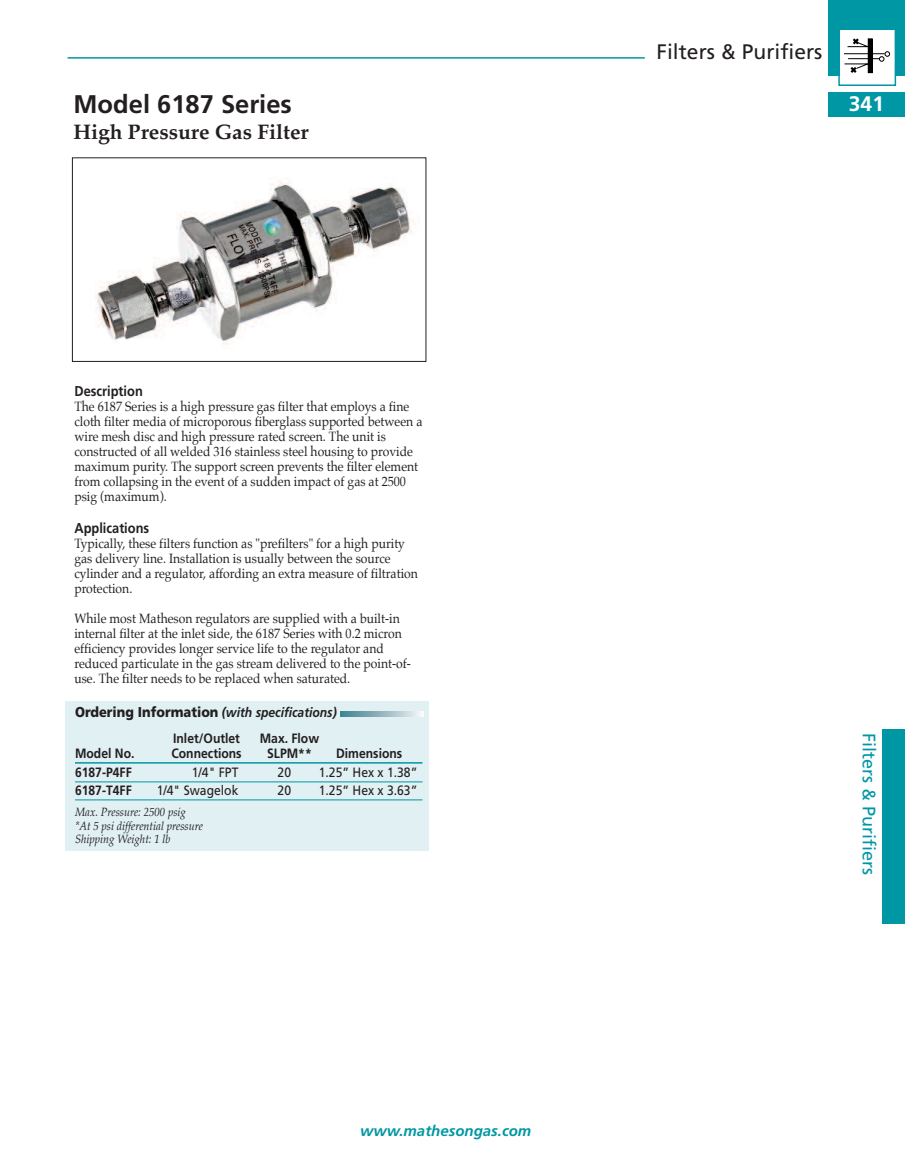
<style>
.page{position:relative;width:905px;height:1175px;background:#fff}
.page>*{position:absolute;margin:0;border:0;box-sizing:border-box;transform-origin:0 0}
.t1{font:700 25.5px "Frutiger";color:#231f20}
.t2{font:700 21px "Palatino";color:#231f20}
.t3{font:21px "Frutiger";color:#231f20}
.t4{font:700 21px "Frutiger";color:#fff}
.t5{font:18px "Frutiger";color:#0097a4}
.t6{font:italic 700 15px "Frutiger";color:#0097a4}
.t7{font:700 14.25px "Frutiger";color:#231f20;scale:.9 1}
.t8{font:13.5px/15px "Palatino";color:#231f20;scale:.9 1}
.t9{font:700 13.5px "Frutiger";color:#231f20;scale:.9 1}
.t10{font:italic 700 13.5px/25.3px "Frutiger";color:#231f20;text-align:center;scale:.9 1}
.t11{font:13.5px "Frutiger";color:#231f20;scale:.9 1}
.t12{font:italic 12px/13.5px "Palatino";color:#231f20;scale:.9 1}
.s1{font-weight:900;font-style:normal;font-size:14.25px}
.s2{font-style:normal}
</style>
<div class="page">
<hr style="left:68px;top:57px;width:576px;height:2px;background:#0097a4">
<div style="left:828px;top:0;width:76px;height:75px;background:#0097a4"></div>
<div style="left:828px;top:92px;width:76px;height:25px;background:#0097a4"></div>
<div style="left:839px;top:30px;width:55px;height:54px;background:#fff"></div>
<hr style="left:868px;top:39px;width:4px;height:34px;background:#000">
<div style="left:867px;top:38px;width:5px;height:35px;border:1px solid #000"></div>
<hr style="left:843px;top:53px;width:41px;height:1px;background:#000">
<hr style="left:848px;top:58px;width:31px;height:1px;background:#000">
<svg style="left:879px;top:51px;width:11px;height:11px"></svg>
<svg style="left:847px;top:38px;width:24px;height:9px"></svg>
<svg style="left:844px;top:63px;width:27px;height:11px"></svg>
<div style="left:838px;top:28px;width:58px;height:58px;border:2px solid #0097a4"></div>
<div style="left:881px;top:729px;width:23px;height:195px;background:#0097a4"></div>
<img style="left:95px;top:181px;width:324px;height:164px">
<div style="left:72px;top:157px;width:354px;height:205px;border:1px solid #231f20"></div>
<div style="left:65px;top:701px;width:364px;height:149px;background:#e0f0f3"></div>
<hr style="left:75px;top:762px;width:347px;height:1px;background:#0097a4">
<hr style="left:75px;top:781px;width:347px;height:1px;background:#0097a4">
<hr style="left:75px;top:799px;width:347px;height:1px;background:#0097a4">
<svg style="left:341px;top:711px;width:82px;height:5px"></svg>
<h1 class="t1" style="left:74px;top:94px;width:220px">Model 6187 Series</h1>
<h2 class="t2" style="left:74px;top:119px;width:237px">High Pressure Gas Filter</h2>
<p class="t7" style="left:74px;top:385px;width:77px">Description</p>
<p class="t8" style="left:74px;top:400px;width:388px">The 6187 Series is a high pressure gas filter that employs a fine cloth filter media of microporous fiberglass supported between a wire mesh disc and high pressure rated screen. The unit is constructed of all welded 316 stainless steel housing to provide maximum purity. The support screen prevents the filter element from collapsing in the event of a sudden impact of gas at 2500 psig (maximum).</p>
<p class="t7" style="left:74px;top:522px;width:85px">Applications</p>
<p class="t8" style="left:74px;top:536px;width:383px">Typically, these filters function as "prefilters" for a high purity gas delivery line. Installation is usually between the source cylinder and a regulator, affording an extra measure of filtration protection.</p>
<p class="t8" style="left:74px;top:611px;width:375px">While most Matheson regulators are supplied with a built-in internal filter at the inlet side, the 6187 Series with 0.2 micron efficiency provides longer service life to the regulator and reduced particulate in the gas stream delivered to the point-of&shy;use. The filter needs to be replaced when saturated.</p>
<p class="t10" style="left:75px;top:701px;width:292px"><span class="s1">Ordering Information</span> (with specifications)<br><span class="s2">Inlet/Outlet</span></p>
<p class="t9" style="left:260px;top:732px;width:68px">Max. Flow</p>
<p class="t9" style="left:75px;top:747px;width:68px">Model No.</p>
<p class="t9" style="left:171px;top:747px;width:79px">Connections</p>
<p class="t9" style="left:267px;top:747px;width:51px">SLPM**</p>
<p class="t9" style="left:336px;top:747px;width:75px">Dimensions</p>
<p class="t9" style="left:75px;top:767px;width:65px">6187-P4FF</p>
<p class="t11" style="left:192px;top:767px;width:53px">1/4" FPT</p>
<p class="t11" style="left:278px;top:767px;width:17px">20</p>
<p class="t11" style="left:319px;top:767px;width:111px">1.25” Hex x 1.38”</p>
<p class="t9" style="left:75px;top:785px;width:65px">6187-T4FF</p>
<p class="t11" style="left:157px;top:785px;width:92px">1/4" Swagelok</p>
<p class="t11" style="left:278px;top:785px;width:17px">20</p>
<p class="t11" style="left:319px;top:785px;width:111px">1.25” Hex x 3.63”</p>
<p class="t12" style="left:75px;top:806px;width:144px">Max. Pressure: 2500 psig *At 5 psi differential pressure<br>Shipping Weight: 1 lb</p>
<p class="t6" style="left:360px;top:1125px;width:172px">www.mathesongas.com</p>
<h2 class="t3" style="left:656px;top:44px;width:167px">Filters &amp; Purifiers</h2>
<h2 class="t4" style="left:849px;top:96px;width:37px">341</h2>
<h3 class="t5" style="left:876px;top:733px;width:144px;rotate:90deg">Filters &amp; Purifiers</h3>
</div>
